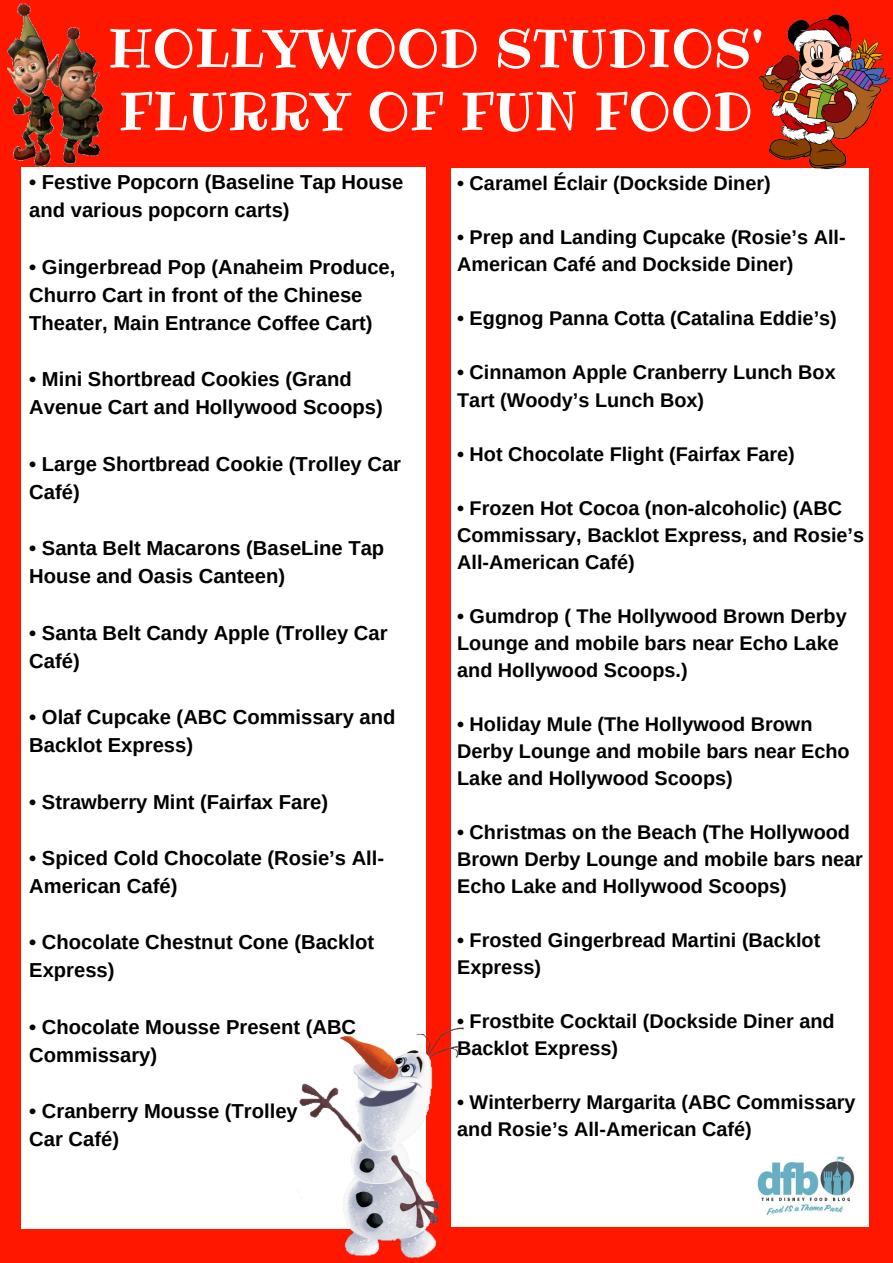
<style>
.page{position:relative;width:893px;height:1263px;background:#ff1700}
.page>*{position:absolute;margin:0;border:0;box-sizing:border-box;transform-origin:0 0}
.t1{font:52.95px/63px "Ribeye";color:#fff}
.t2{font:700 20.25px/28.2px "Arimo";color:#000}
.t3{font:700 19.8px/27px "Arimo";color:#000}
</style>
<div class="page">
<div style="left:21px;top:167px;width:405px;height:1061px;background:#fff"></div>
<div style="left:452px;top:168px;width:417px;height:1058px;background:#fff"></div>
<img style="left:757px;top:1156px;width:98px;height:60px">
<img style="left:7px;top:3px;width:97px;height:164px">
<img style="left:279px;top:1016px;width:205px;height:243px">
<img style="left:759px;top:14px;width:133px;height:156px">
<h1 class="t1" style="left:108px;top:17px;width:657px">HOLLYWOOD STUDIOS'<br>FLURRY OF FUN FOOD</h1>
<p class="t2" style="left:29px;top:168px;width:376px">• Festive Popcorn (Baseline Tap House and various popcorn carts)</p>
<p class="t2" style="left:29px;top:252px;width:368px">• Gingerbread Pop (Anaheim Produce,<br>Churro Cart in front of the Chinese<br>Theater, Main Entrance Coffee Cart)</p>
<p class="t2" style="left:29px;top:365px;width:355px">• Mini Shortbread Cookies (Grand<br>Avenue Cart and Hollywood Scoops)</p>
<p class="t2" style="left:29px;top:450px;width:373px">• Large Shortbread Cookie (Trolley Car<br>Café)</p>
<p class="t2" style="left:29px;top:534px;width:356px">• Santa Belt Macarons (BaseLine Tap<br>House and Oasis Canteen)</p>
<p class="t2" style="left:29px;top:618px;width:360px">• Santa Belt Candy Apple (Trolley Car<br>Café)</p>
<p class="t2" style="left:29px;top:703px;width:368px">• Olaf Cupcake (ABC Commissary and<br>Backlot Express)</p>
<p class="t2" style="left:29px;top:787px;width:300px">• Strawberry Mint (Fairfax Fare)</p>
<p class="t2" style="left:29px;top:844px;width:356px">• Spiced Cold Chocolate (Rosie’s All-<br>American Café)</p>
<p class="t2" style="left:29px;top:928px;width:346px">• Chocolate Chestnut Cone (Backlot<br>Express)</p>
<p class="t2" style="left:29px;top:1012px;width:328px">• Chocolate Mousse Present (ABC<br>Commissary)</p>
<p class="t2" style="left:29px;top:1097px;width:270px">• Cranberry Mousse (Trolley<br>Car Café)</p>
<p class="t3" style="left:457px;top:170px;width:315px">• Caramel Éclair (Dockside Diner)</p>
<p class="t3" style="left:457px;top:224px;width:390px">• Prep and Landing Cupcake (Rosie’s All-<br>American Café and Dockside Diner)</p>
<p class="t3" style="left:457px;top:305px;width:381px">• Eggnog Panna Cotta (Catalina Eddie’s)</p>
<p class="t3" style="left:457px;top:359px;width:380px">• Cinnamon Apple Cranberry Lunch Box<br>Tart (Woody’s Lunch Box)</p>
<p class="t3" style="left:457px;top:440px;width:339px">• Hot Chocolate Flight (Fairfax Fare)</p>
<p class="t3" style="left:457px;top:494px;width:408px">• Frozen Hot Cocoa (non-alcoholic) (ABC<br>Commissary, Backlot Express, and Rosie’s<br>All-American Café)</p>
<p class="t3" style="left:457px;top:602px;width:391px">• Gumdrop ( The Hollywood Brown Derby<br>Lounge and mobile bars near Echo Lake and Hollywood Scoops.)</p>
<p class="t3" style="left:457px;top:710px;width:394px">• Holiday Mule (The Hollywood Brown<br>Derby Lounge and mobile bars near Echo<br>Lake and Hollywood Scoops)</p>
<p class="t3" style="left:457px;top:818px;width:407px">• Christmas on the Beach (The Hollywood<br>Brown Derby Lounge and mobile bars near<br>Echo Lake and Hollywood Scoops)</p>
<p class="t3" style="left:457px;top:927px;width:365px">• Frosted Gingerbread Martini (Backlot<br>Express)</p>
<p class="t3" style="left:457px;top:1008px;width:379px">• Frostbite Cocktail (Dockside Diner and<br>Backlot Express)</p>
<p class="t3" style="left:457px;top:1089px;width:400px">• Winterberry Margarita (ABC Commissary and Rosie’s All-American Café)</p>
</div>
